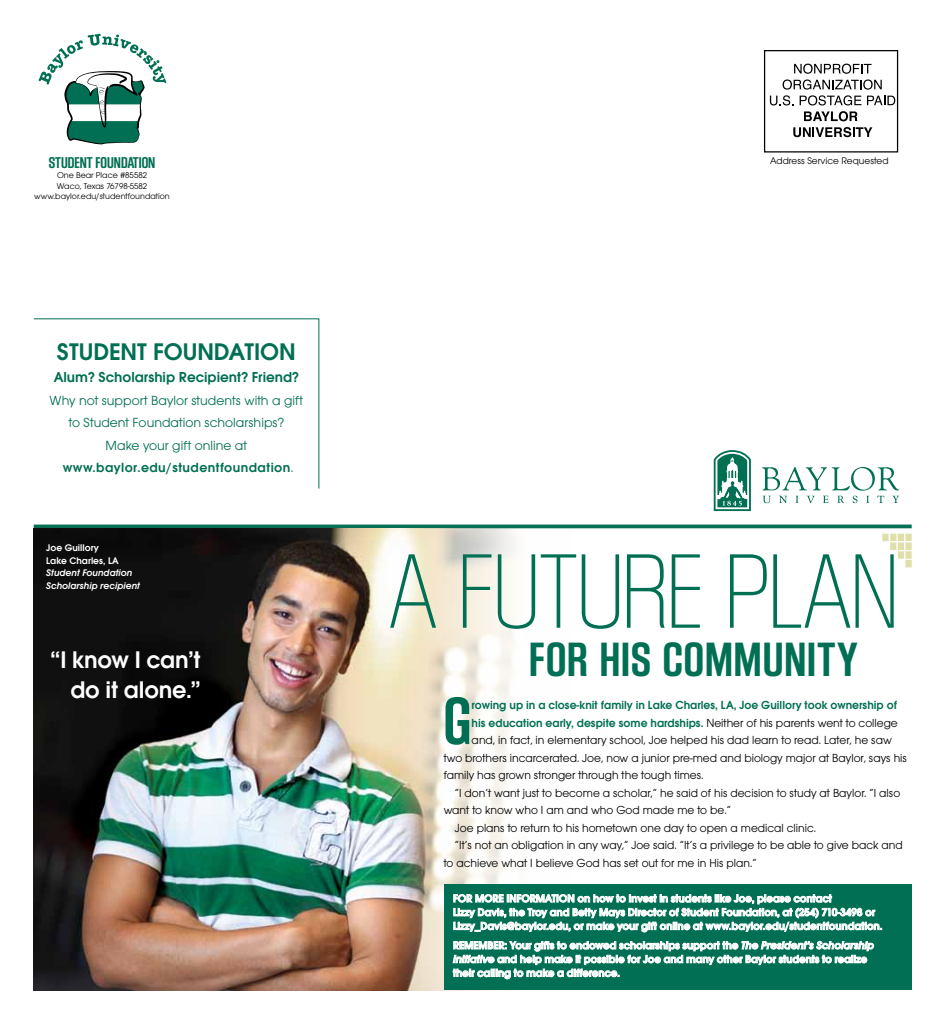
<style>
.page{position:relative;width:945px;height:1024px;background:#fff}
.page>*{position:absolute;margin:0;border:0;box-sizing:border-box;transform-origin:0 0}
.t1{font:110px "Block Gothic Ex Light Cond";letter-spacing:-.01em;color:#006f53}
.t2{font:69.62px "Block Gothic Bold Cond";color:#006f53}
.t3{font:50px "Block Gothic Bold Cond";letter-spacing:.02em;color:#006f53}
.t4{font:600 25px/30px "Avant Garde ITC";letter-spacing:-.01em;color:#fff;text-align:right}
.t5{font:600 25px "Avant Garde ITC";color:#006f53}
.t6{font:16.25px "Block Gothic Bold Cond";color:#006f53}
.t7{font:600 15px "Avant Garde ITC";color:#006f53}
.t8{font:13.75px/22.5px "Avant Garde ITC";color:#006f53;text-align:center}
.t9{font:12.25px "Avant Garde ITC";color:#000}
.t10{font:600 12.25px "Avant Garde ITC";color:#006f53}
.t11{font:600 11.25px/13.8px "Avant Garde ITC";color:#fff}
.t12{font:italic 600 10px/12.5px "Avant Garde ITC";color:#fff}
.t13{font:600 10px/12.5px "Avant Garde ITC";color:#fff}
.t14{font:10px "Avant Garde ITC";color:#000}
.t15{font:8.75px/10.5px "Avant Garde ITC";color:#000;text-align:center}
.s1{font-weight:600}
.s2{font-weight:400;color:#000}
.s3{font-style:italic}
</style>
<div class="page">
<svg style="left:714px;top:450px;width:37px;height:61px"></svg>
<svg style="left:762px;top:467px;width:137px;height:36px"></svg>
<div style="left:764px;top:50px;width:134px;height:102px;border:1px solid #000"></div>
<svg style="left:770px;top:64px;width:125px;height:41px"></svg>
<svg style="left:804px;top:111px;width:53px;height:10px"></svg>
<svg style="left:793px;top:127px;width:79px;height:10px"></svg>
<svg style="left:39px;top:34px;width:127px;height:110px"></svg>
<svg style="left:34px;top:524px;width:878px;height:4px;background:#24836b"></svg>
<img style="left:34px;top:528px;width:537px;height:462px">
<div style="left:444px;top:884px;width:468px;height:106px;background:#006f53"></div>
<svg style="left:453px;top:894px;width:429px;height:38px"></svg>
<svg style="left:453px;top:941px;width:421px;height:38px"></svg>
<div style="left:905px;top:533px;width:7px;height:8px;background:#dfe0a9"></div>
<div style="left:898px;top:533px;width:6px;height:8px;background:#dfe0a9"></div>
<div style="left:905px;top:551px;width:7px;height:8px;background:#dfe0a9"></div>
<div style="left:890px;top:533px;width:7px;height:8px;background:#dfe0a9"></div>
<div style="left:882px;top:533px;width:7px;height:8px;background:#dfe0a9"></div>
<div style="left:905px;top:542px;width:7px;height:8px;background:#dfe0a9"></div>
<div style="left:898px;top:542px;width:6px;height:8px;background:#dfe0a9"></div>
<div style="left:905px;top:560px;width:7px;height:7px;background:#dfe0a9"></div>
<div style="left:898px;top:551px;width:6px;height:8px;background:#dfe0a9"></div>
<div style="left:890px;top:542px;width:6px;height:8px;background:#dfe0a9"></div>
<svg style="left:33px;top:318px;width:287px;height:171px"></svg>
<h3 class="t6" style="left:49px;top:154px;width:108px">STUDENT FOUNDATION</h3>
<p class="t15" style="left:34px;top:170px;width:137px">One Bear Place #85582<br>Waco, Texas 76798-5582 www.baylor.edu/studentfoundation</p>
<h3 class="t5" style="left:57px;top:337px;width:240px">STUDENT FOUNDATION</h3>
<p class="t7" style="left:54px;top:369px;width:247px">Alum? Scholarship Recipient? Friend?</p>
<p class="t8" style="left:50px;top:389px;width:255px">Why not support Baylor students with a gift to Student Foundation scholarships?<br>Make your gift online at <span class="s1">www.baylor.edu/studentfoundation</span>.</p>
<p class="t13" style="left:46px;top:542px;width:74px">Joe Guillory<br>Lake Charles, LA</p>
<p class="t12" style="left:46px;top:567px;width:95px">Student Foundation<br>Scholarship recipient</p>
<h3 class="t4" style="left:50px;top:645px;width:152px">“I know I can’t do it alone.”</h3>
<p class="t14" style="left:770px;top:155px;width:120px">Address Service Requested</p>
<h1 class="t1" style="left:391px;top:535px;width:510px">A FUTURE plan</h1>
<h3 class="t3" style="left:529px;top:633px;width:330px">FOR HIS COMMUNITY</h3>
<h2 class="t2" style="left:444px;top:684px;width:29px">G</h2>
<p class="t10" style="left:472px;top:698px;width:427px">rowing up in a close-knit family in Lake Charles, LA, Joe Guillory took ownership of</p>
<p class="t10" style="left:472px;top:715px;width:428px">his education early, despite some hardships. <span class="s2">Neither of his parents went to college</span></p>
<p class="t9" style="left:472px;top:733px;width:422px">and, in fact, in elementary school, Joe helped his dad learn to read. Later, he saw</p>
<p class="t9" style="left:444px;top:750px;width:465px">two brothers incarcerated. Joe, now a junior pre-med and biology major at Baylor, says his</p>
<p class="t9" style="left:444px;top:768px;width:261px">family has grown stronger through the tough times.</p>
<p class="t9" style="left:455px;top:785px;width:447px">“I don’t want just to become a scholar,” he said of his decision to study at Baylor. “I also</p>
<p class="t9" style="left:444px;top:803px;width:289px">want to know who I am and who God made me to be.”</p>
<p class="t9" style="left:455px;top:820px;width:363px">Joe plans to return to his hometown one day to open a medical clinic.</p>
<p class="t9" style="left:455px;top:838px;width:449px">“It’s not an obligation in any way,” Joe said. “It’s a privilege to be able to give back and</p>
<p class="t9" style="left:444px;top:855px;width:314px">to achieve what I believe God has set out for me in His plan.”</p>
<p class="t11" style="left:453px;top:891px;width:39px">For more</p>
<p class="t11" style="left:507px;top:891px;width:7px">infor</p>
<p class="t11" style="left:536px;top:891px;width:16px">mation</p>
<p class="t11" style="left:453px;top:891px;width:431px;text-indent:124px">on how to invest in students like Joe, please contact<br>Lizzy Davis, the Troy and Betty Mays Director of Student Foundation, at (254) 710-3498 or<br>Lizzy_Davis@baylor.edu, or make your gift online at www.baylor.edu/studentfoundation.</p>
<p class="t11" style="left:453px;top:938px;width:422px">Remember: Your gifts to endowed scholarships support the <span class="s3">The President’s Scholarship<br>Initiative</span> and help make it possible for Joe and many other Baylor students to realize their calling to make a difference.</p>
</div>
